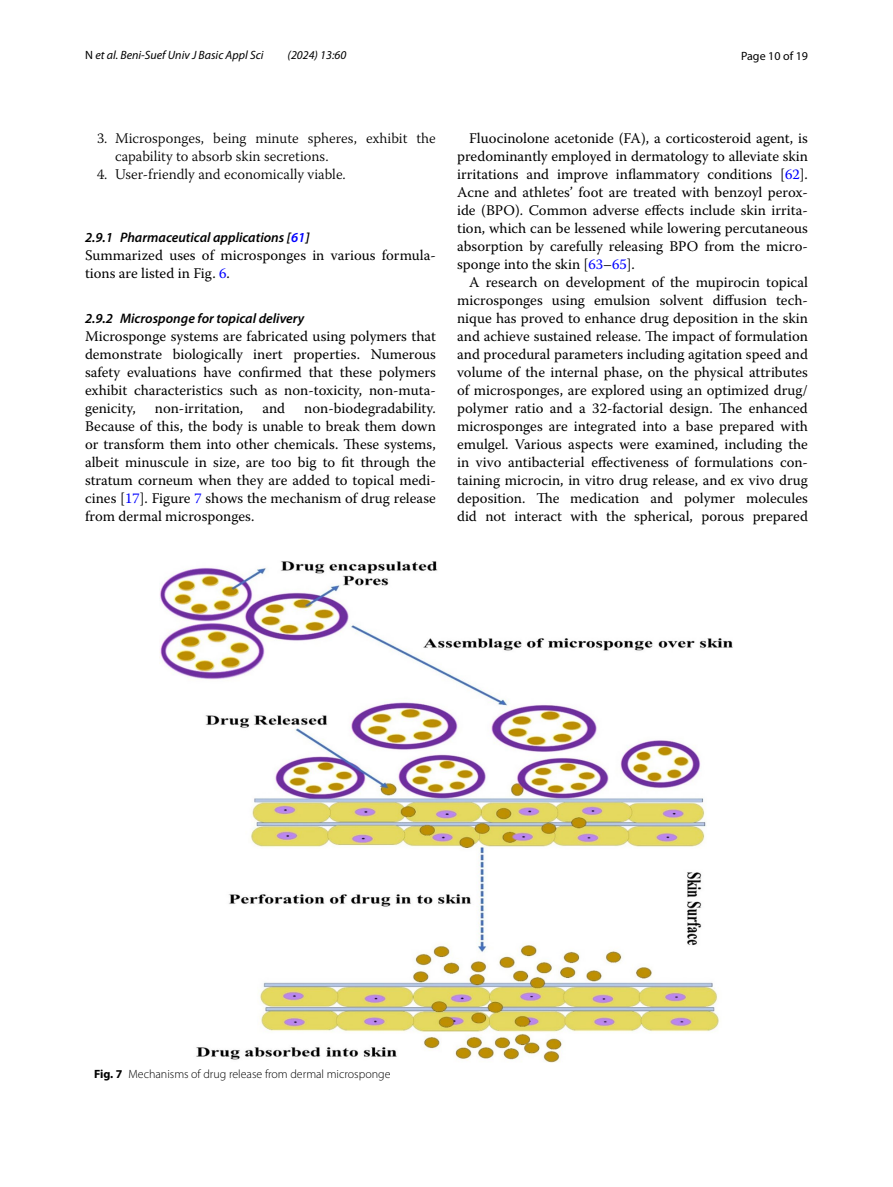
<style>
.page{position:relative;width:893px;height:1187px;background:#fff}
.page>*{position:absolute;margin:0;border:0;box-sizing:border-box;transform-origin:0 0}
.t1{font:14.7px/18px "Warnock Pro";color:#000;text-align:justify}
.t2{font:300 14.7px/18px "Warnock Pro";color:#000}
.t3{font:italic 600 13.8px "Myriad Pro";color:#000}
.t4{font:300 12px "Myriad Pro";color:#000}
.t5{font:italic 12px "Myriad Pro";color:#000}
.t6{font:12px "Myriad Pro";color:#000}
.s1{font-style:normal}
.s2{color:#00f}
.s3{font-weight:700}
</style>
<div class="page">
<img style="left:159px;top:561px;width:574px;height:501px">
<p class="t5" style="left:85px;top:48px;width:180px"><span class="s1">N</span> et al. Beni-Suef Univ J Basic Appl Sci</p>
<p class="t5" style="left:288px;top:48px;width:60px">(2024) 13:60</p>
<p class="t6" style="left:741px;top:48px;width:68px">Page 10 of 19</p>
<p class="t2" style="left:115px;top:128px;width:322px;text-indent:-18px">3. Microsponges, being minute spheres, exhibit the capability to absorb skin secretions.</p>
<p class="t2" style="left:97px;top:164px;width:250px">4. User-friendly and economically viable.</p>
<p class="t3" style="left:85px;top:229px;width:226px">2.9.1 Pharmaceutical applications [<span class="s2">61</span>]</p>
<p class="t1" style="left:85px;top:246px;width:352px">Summarized uses of microsponges in various formula&shy;tions are listed in Fig. <span class="s2">6</span>.</p>
<p class="t3" style="left:85px;top:309px;width:221px">2.9.2 Microsponge for topical delivery</p>
<p class="t1" style="left:85px;top:326px;width:352px">Microsponge systems are fabricated using polymers that demonstrate biologically inert properties. Numerous safety evaluations have confirmed that these polymers exhibit characteristics such as non-toxicity, non-muta&shy;genicity,</p>
<p class="t1" style="left:85px;top:398px;width:352px;text-indent:219px">non-biodegradability.<br>Because of this, the body is unable to break them down or transform them into other chemicals. These systems, albeit minuscule in size, are too big to fit through the stratum corneum when they are added to topical medi&shy;cines [<span class="s2">17</span>]. Figure <span class="s2">7</span> shows the mechanism of drug release from dermal microsponges.</p>
<p class="t1" style="left:155px;top:398px;width:90px">non-irritation,</p>
<p class="t1" style="left:262px;top:398px;width:24px">and</p>
<p class="t1" style="left:457px;top:128px;width:352px;text-indent:12px">Fluocinolone acetonide (FA), a corticosteroid agent, is predominantly employed in dermatology to alleviate skin irritations and improve inflammatory conditions [<span class="s2">62</span>].<br>Acne and athletes’ foot are treated with benzoyl perox&shy;ide (BPO). Common adverse effects include skin irrita&shy;tion, which can be lessened while lowering percutaneous absorption by carefully releasing BPO from the micro&shy;sponge into the skin [<span class="s2">63</span>–<span class="s2">65</span>].</p>
<p class="t1" style="left:457px;top:272px;width:352px;text-indent:12px">A research on development of the mupirocin topical microsponges using emulsion solvent diffusion tech&shy;nique has proved to enhance drug deposition in the skin and achieve sustained release. The impact of formulation and procedural parameters including agitation speed and volume of the internal phase, on the physical attributes of microsponges, are explored using an optimized drug/ polymer ratio and a 32-factorial design. The enhanced microsponges are integrated into a base prepared with emulgel. Various aspects were examined, including the in vivo antibacterial effectiveness of formulations con&shy;taining microcin, in vitro drug release, and ex vivo drug deposition. The medication and polymer molecules did not interact with the spherical, porous prepared</p>
<p class="t4" style="left:94px;top:1066px;width:298px"><span class="s3">Fig. 7</span> Mechanisms of drug release from dermal microsponge</p>
</div>
